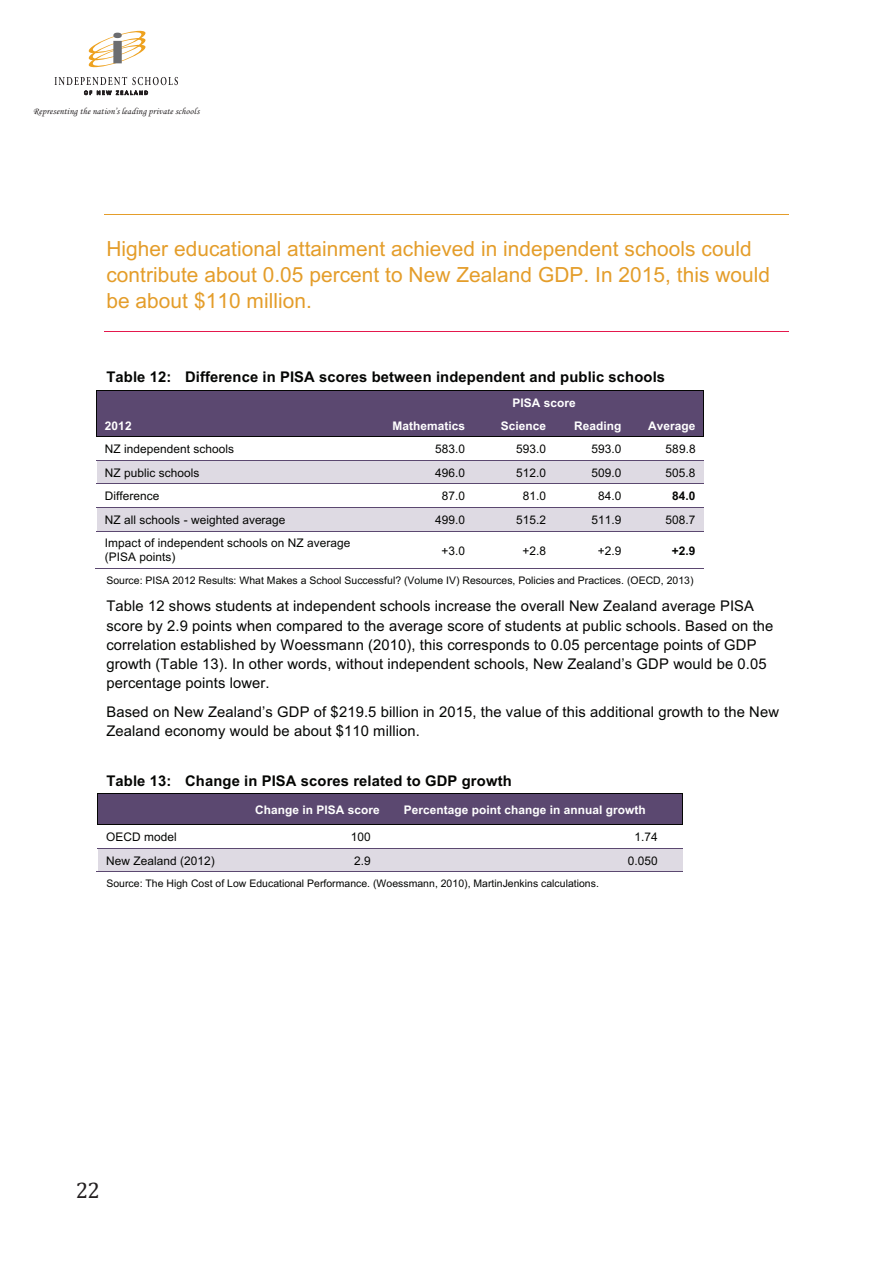
<style>
.page{position:relative;width:893px;height:1263px;background:#fff}
.page>*{position:absolute;margin:0;border:0;box-sizing:border-box;transform-origin:0 0}
.t1{font:22.5px "Cambria";color:#231f20}
.t2{font:20.85px/25.5px "Arial";letter-spacing:.005em;color:#e49d2a}
.t3{font:14.7px/19.5px "Arial";letter-spacing:.01em;color:#040503}
.t4{font:700 14.7px "Arial";letter-spacing:.01em;color:#040503}
.t5{font:11.85px/14.1px "Arial";letter-spacing:.005em;color:#040503}
.t6{font:700 11.85px "Arial";letter-spacing:.005em;color:#fff}
.t7{font:700 11.85px "Arial";color:#040503}
.t8{font:10.5px "Arial";letter-spacing:.005em;color:#040503}
.t9{font:9.3px "Monotype Corsiva";letter-spacing:.02em;color:#231f20}
</style>
<div class="page">
<hr style="left:104px;top:214px;width:685px;height:1px;background:#e49d2a">
<hr style="left:104px;top:331px;width:685px;height:1px;background:#e4184d">
<div style="left:97px;top:391px;width:287px;height:23px;background:#5b4870"></div>
<div style="left:384px;top:391px;width:319px;height:23px;background:#5b4870"></div>
<hr style="left:97px;top:390px;width:287px;height:1px;background:#040503">
<hr style="left:385px;top:390px;width:318px;height:1px;background:#040503">
<div style="left:97px;top:414px;width:287px;height:22px;background:#5b4870"></div>
<div style="left:384px;top:414px;width:89px;height:22px;background:#5b4870"></div>
<div style="left:473px;top:414px;width:81px;height:22px;background:#5b4870"></div>
<div style="left:554px;top:414px;width:76px;height:22px;background:#5b4870"></div>
<div style="left:630px;top:414px;width:73px;height:22px;background:#5b4870"></div>
<svg style="left:96px;top:390px;width:2px;height:47px"></svg>
<hr style="left:98px;top:436px;width:286px;height:1px;background:#040503">
<hr style="left:385px;top:436px;width:88px;height:1px;background:#040503">
<hr style="left:474px;top:436px;width:80px;height:1px;background:#040503">
<hr style="left:555px;top:436px;width:74px;height:1px;background:#040503">
<hr style="left:630px;top:436px;width:73px;height:1px;background:#040503">
<svg style="left:703px;top:390px;width:1px;height:47px"></svg>
<div style="left:97px;top:461px;width:287px;height:23px;background:#dedae3"></div>
<div style="left:384px;top:461px;width:89px;height:23px;background:#dedae3"></div>
<div style="left:473px;top:461px;width:81px;height:23px;background:#dedae3"></div>
<div style="left:554px;top:461px;width:76px;height:23px;background:#dedae3"></div>
<div style="left:630px;top:461px;width:74px;height:23px;background:#dedae3"></div>
<hr style="left:97px;top:460px;width:287px;height:1px;background:#5b4870">
<hr style="left:385px;top:460px;width:88px;height:1px;background:#5b4870">
<hr style="left:474px;top:460px;width:80px;height:1px;background:#5b4870">
<hr style="left:555px;top:460px;width:74px;height:1px;background:#5b4870">
<hr style="left:630px;top:460px;width:74px;height:1px;background:#5b4870">
<hr style="left:97px;top:484px;width:287px;height:1px;background:#5b4870">
<hr style="left:385px;top:484px;width:88px;height:1px;background:#5b4870">
<hr style="left:474px;top:484px;width:80px;height:1px;background:#5b4870">
<hr style="left:555px;top:484px;width:74px;height:1px;background:#5b4870">
<hr style="left:630px;top:484px;width:74px;height:1px;background:#5b4870">
<div style="left:97px;top:508px;width:287px;height:23px;background:#dedae3"></div>
<div style="left:384px;top:508px;width:89px;height:23px;background:#dedae3"></div>
<div style="left:473px;top:508px;width:81px;height:23px;background:#dedae3"></div>
<div style="left:554px;top:508px;width:76px;height:23px;background:#dedae3"></div>
<div style="left:630px;top:508px;width:74px;height:23px;background:#dedae3"></div>
<hr style="left:97px;top:507px;width:287px;height:1px;background:#5b4870">
<hr style="left:385px;top:507px;width:88px;height:1px;background:#5b4870">
<hr style="left:474px;top:507px;width:80px;height:1px;background:#5b4870">
<hr style="left:555px;top:507px;width:74px;height:1px;background:#5b4870">
<hr style="left:630px;top:507px;width:74px;height:1px;background:#5b4870">
<hr style="left:97px;top:531px;width:287px;height:1px;background:#5b4870">
<hr style="left:385px;top:531px;width:88px;height:1px;background:#5b4870">
<hr style="left:474px;top:531px;width:80px;height:1px;background:#5b4870">
<hr style="left:555px;top:531px;width:74px;height:1px;background:#5b4870">
<hr style="left:630px;top:531px;width:74px;height:1px;background:#5b4870">
<hr style="left:96px;top:569px;width:288px;height:1px;background:#5b4870">
<hr style="left:384px;top:569px;width:89px;height:1px;background:#5b4870">
<hr style="left:473px;top:569px;width:81px;height:1px;background:#5b4870">
<hr style="left:554px;top:569px;width:75px;height:1px;background:#5b4870">
<hr style="left:629px;top:569px;width:75px;height:1px;background:#5b4870">
<div style="left:98px;top:794px;width:149px;height:30px;background:#5b4870"></div>
<div style="left:247px;top:794px;width:149px;height:30px;background:#5b4870"></div>
<div style="left:396px;top:794px;width:286px;height:30px;background:#5b4870"></div>
<hr style="left:98px;top:793px;width:149px;height:1px;background:#040503">
<hr style="left:248px;top:793px;width:147px;height:1px;background:#040503">
<hr style="left:396px;top:793px;width:286px;height:1px;background:#040503">
<hr style="left:97px;top:794px;width:1px;height:30px;background:#040503">
<hr style="left:682px;top:794px;width:1px;height:30px;background:#040503">
<hr style="left:99px;top:824px;width:148px;height:1px;background:#040503">
<hr style="left:248px;top:824px;width:147px;height:1px;background:#040503">
<hr style="left:396px;top:824px;width:286px;height:1px;background:#040503">
<div style="left:98px;top:849px;width:149px;height:22px;background:#dedae3"></div>
<div style="left:247px;top:849px;width:149px;height:22px;background:#dedae3"></div>
<div style="left:396px;top:849px;width:287px;height:22px;background:#dedae3"></div>
<hr style="left:98px;top:848px;width:149px;height:1px;background:#5b4870">
<hr style="left:248px;top:848px;width:147px;height:1px;background:#5b4870">
<hr style="left:396px;top:848px;width:287px;height:1px;background:#5b4870">
<hr style="left:97px;top:871px;width:150px;height:1px;background:#5b4870">
<hr style="left:246px;top:871px;width:149px;height:1px;background:#5b4870">
<hr style="left:395px;top:871px;width:288px;height:1px;background:#5b4870">
<svg style="left:55px;top:77px;width:123px;height:19px"></svg>
<svg style="left:88px;top:30px;width:58px;height:38px"></svg>
<p class="t9" style="left:33px;top:106px;width:168px">Representing the nation’s leading private schools</p>
<h2 class="t2" style="left:106px;top:236px;width:665px">Higher educational attainment achieved in independent schools could contribute about 0.05 percent to New Zealand GDP. In 2015, this would be about $110 million.</h2>
<p class="t4" style="left:106px;top:367px;width:560px">Table 12: Difference in PISA scores between independent and public schools</p>
<p class="t6" style="left:512px;top:394px;width:65px">PISA score</p>
<p class="t6" style="left:105px;top:417px;width:28px">2012</p>
<p class="t6" style="left:392px;top:417px;width:74px">Mathematics</p>
<p class="t6" style="left:501px;top:417px;width:47px">Science</p>
<p class="t6" style="left:574px;top:417px;width:49px">Reading</p>
<p class="t6" style="left:648px;top:417px;width:49px">Average</p>
<p class="t5" style="left:105px;top:442px;width:131px">NZ independent schools</p>
<p class="t5" style="left:435px;top:442px;width:31px">583.0</p>
<p class="t5" style="left:516px;top:442px;width:31px">593.0</p>
<p class="t5" style="left:591px;top:442px;width:31px">593.0</p>
<p class="t5" style="left:666px;top:442px;width:31px">589.8</p>
<p class="t5" style="left:105px;top:465px;width:96px">NZ public schools</p>
<p class="t5" style="left:435px;top:465px;width:31px">496.0</p>
<p class="t5" style="left:516px;top:465px;width:31px">512.0</p>
<p class="t5" style="left:591px;top:465px;width:31px">509.0</p>
<p class="t5" style="left:666px;top:465px;width:31px">505.8</p>
<p class="t5" style="left:105px;top:489px;width:56px">Difference</p>
<p class="t5" style="left:442px;top:489px;width:25px">87.0</p>
<p class="t5" style="left:523px;top:489px;width:25px">81.0</p>
<p class="t5" style="left:598px;top:489px;width:25px">84.0</p>
<p class="t7" style="left:672px;top:488px;width:25px">84.0</p>
<p class="t5" style="left:105px;top:513px;width:182px">NZ all schools - weighted average</p>
<p class="t5" style="left:435px;top:513px;width:31px">499.0</p>
<p class="t5" style="left:516px;top:513px;width:31px">515.2</p>
<p class="t5" style="left:591px;top:513px;width:31px">511.9</p>
<p class="t5" style="left:666px;top:513px;width:31px">508.7</p>
<p class="t5" style="left:105px;top:536px;width:247px">Impact of independent schools on NZ average (PISA points)</p>
<p class="t5" style="left:441px;top:543px;width:25px">+3.0</p>
<p class="t5" style="left:522px;top:543px;width:25px">+2.8</p>
<p class="t5" style="left:598px;top:543px;width:25px">+2.9</p>
<p class="t7" style="left:672px;top:542px;width:25px">+2.9</p>
<p class="t8" style="left:106px;top:573px;width:589px">Source: PISA 2012 Results: What Makes a School Successful? (Volume IV) Resources, Policies and Practices. (OECD, 2013)</p>
<p class="t3" style="left:106px;top:596px;width:668px">Table 12 shows students at independent schools increase the overall New Zealand average PISA score by 2.9 points when compared to the average score of students at public schools. Based on the correlation established by Woessmann (2010), this corresponds to 0.05 percentage points of GDP growth (Table 13). In other words, without independent schools, New Zealand’s GDP would be 0.05 percentage points lower.</p>
<p class="t3" style="left:106px;top:702px;width:674px;line-height:19px">Based on New Zealand’s GDP of $219.5 billion in 2015, the value of this additional growth to the New<br>Zealand economy would be about $110 million.</p>
<p class="t4" style="left:106px;top:770px;width:407px">Table 13: Change in PISA scores related to GDP growth</p>
<p class="t6" style="left:255px;top:801px;width:126px">Change in PISA score</p>
<p class="t6" style="left:404px;top:801px;width:243px">Percentage point change in annual growth</p>
<p class="t5" style="left:106px;top:830px;width:72px">OECD model</p>
<p class="t5" style="left:351px;top:830px;width:21px">100</p>
<p class="t5" style="left:634px;top:830px;width:25px">1.74</p>
<p class="t5" style="left:106px;top:853px;width:110px">New Zealand (2012)</p>
<p class="t5" style="left:354px;top:853px;width:18px">2.9</p>
<p class="t5" style="left:628px;top:853px;width:31px">0.050</p>
<p class="t8" style="left:106px;top:876px;width:494px">Source: The High Cost of Low Educational Performance. (Woessmann, 2010), MartinJenkins calculations.</p>
<h1 class="t1" style="left:76px;top:1176px;width:26px">22</h1>
</div>
